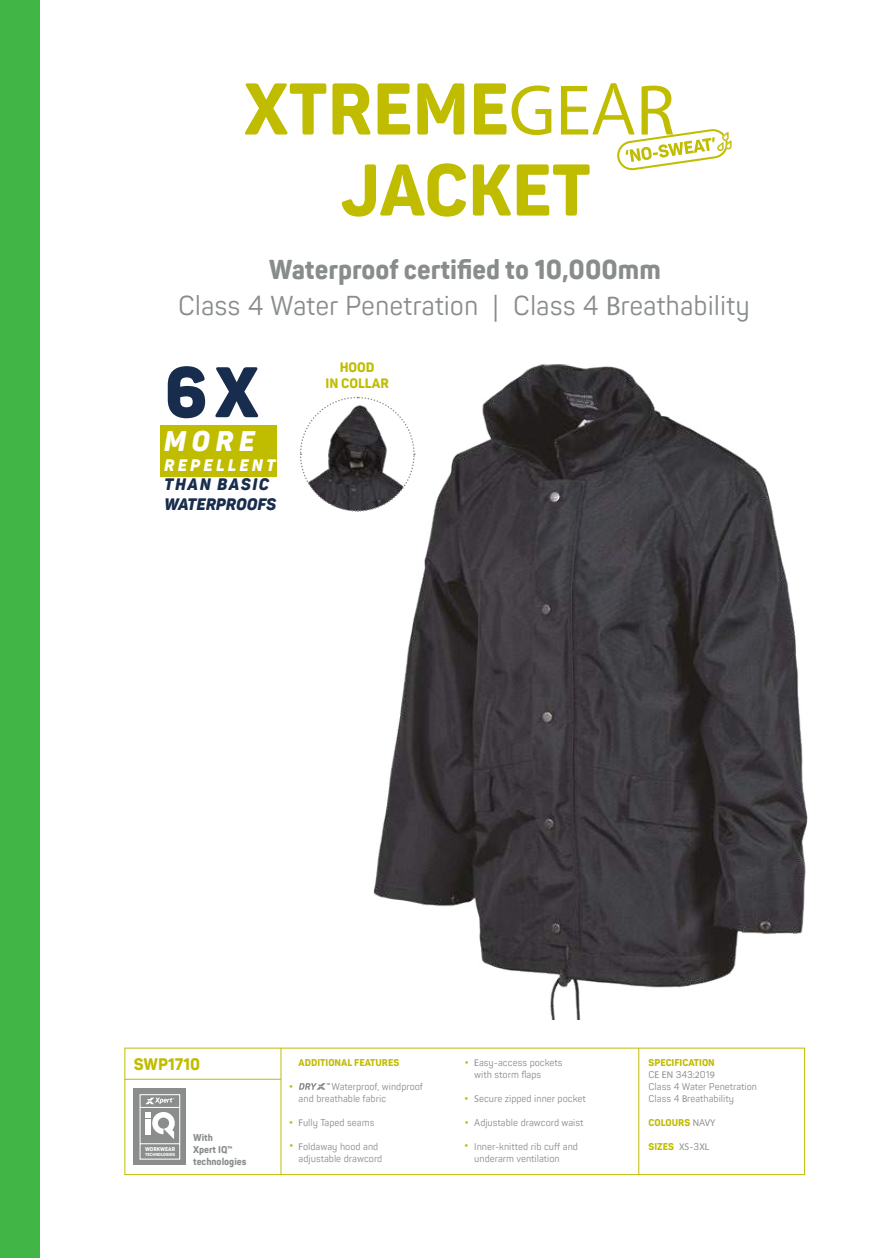
<style>
.page{position:relative;width:887px;height:1258px;background:#fff}
.page>*{position:absolute;margin:0;border:0;box-sizing:border-box;transform-origin:0 0}
.t1{font:800 72px/81px "Panton Narrow";color:#c0bc00;text-align:center}
.t2{font:900 70.35px "Panton Narrow Demo";color:#182d4d}
.t3{font:italic 900 28.2px "Panton Narrow Demo";color:#fff}
.t4{font:27px/36px "Panton Narrow";color:#898c8d;text-align:center}
.t5{font:italic 900 16.5px/19.6px "Panton Narrow Demo";color:#182d4d}
.t6{font:italic 900 16.5px "Panton Narrow Demo";letter-spacing:.2em;color:#fff}
.t7{font:800 16.5px "Panton Narrow";color:#c0bc00}
.t8{font:800 13.5px/16.5px "Panton Narrow";color:#c0bc00;text-align:center}
.t9{font:9.75px/12px "Panton Narrow";color:#898c8d}
.t10{font:800 9.75px "Panton Narrow";color:#c0bc00}
.t11{font:800 9.75px/12px "Panton Narrow";color:#898c8d}
.t12{font:800 5.4px "Panton Narrow";color:#fff}
.t13{font:800 4.35px "Panton Narrow";color:#fff}
.s1{font-family:"Myriad Pro";font-weight:400}
.s2{font-weight:400}
.s3{font-weight:800}
.s4{font-family:"Myriad Pro"}
.s5{font-weight:800;color:#c0bc00}
.s6{font-family:"Myriad Pro";font-weight:400;color:#898c8d}
.s7{font-weight:400;color:#898c8d}
</style>
<div class="page">
<div style="left:0;top:0;width:39px;height:1258px;background:#41b546"></div>
<img style="left:373px;top:364px;width:435px;height:655px">
<div style="left:124px;top:1047px;width:681px;height:128px;border:1px solid #c0bc00"></div>
<hr style="left:281px;top:1048px;width:1px;height:127px;background:#c0bc00">
<hr style="left:638px;top:1048px;width:1px;height:127px;background:#c0bc00">
<hr style="left:124px;top:1079px;width:157px;height:1px;background:#c0bc00">
<div style="left:134px;top:1088px;width:52px;height:77px;background:#8b8d8d"></div>
<svg style="left:139px;top:1094px;width:42px;height:66px"></svg>
<svg style="left:299px;top:1083px;width:31px;height:6px"></svg>
<svg style="left:300px;top:396px;width:115px;height:116px"></svg>
<svg style="left:617px;top:129px;width:114px;height:41px"></svg>
<div style="left:160px;top:425px;width:117px;height:51px;background:#c0bc00"></div>
<h1 class="t1" style="left:244px;top:68px;width:432px">XTREME<span class="s1">GE</span><span class="s2">A</span><span class="s1">R<br></span>JACKET</h1>
<h3 class="t4" style="left:178px;top:254px;width:573px"><span class="s3">Waterproof certified to 10,000mm<br></span>Class 4 Water Penetration <span class="s4">|</span> Class 4 <span class="s4">B</span>reathability</h3>
<h2 class="t2" style="left:165px;top:346px;width:96px">6X</h2>
<h3 class="t3" style="left:165px;top:422px;width:92px">MORE</h3>
<h3 class="t6" style="left:165px;top:454px;width:112px">REPELLENT</h3>
<h3 class="t5" style="left:165px;top:474px;width:114px">THAN BASIC<br>WATERPROOFS</h3>
<h3 class="t8" style="left:325px;top:359px;width:65px">HOOD<br>IN COLLAR</h3>
<h3 class="t7" style="left:134px;top:1054px;width:68px">SWP1710</h3>
<p class="t12" style="left:145px;top:1145px;width:32px">WORKWEAR</p>
<p class="t13" style="left:145px;top:1151px;width:31px">TECHNOLOGIES</p>
<p class="t11" style="left:193px;top:1131px;width:55px">With<br>Xpert IQ™ technologies</p>
<p class="t10" style="left:299px;top:1056px;width:102px">ADDITIONAL FEATURES</p>
<p class="t9" style="left:299px;top:1081px;width:126px;text-indent:33px">Waterproof, windproof and breathable fabric</p>
<p class="t9" style="left:299px;top:1117px;width:77px"><span class="s4">F</span>ully Taped seams</p>
<p class="t9" style="left:299px;top:1141px;width:85px"><span class="s4">F</span>oldaway hood and adjustable drawcord</p>
<p class="t10" style="left:289px;top:1080px;width:5px">•</p>
<p class="t10" style="left:289px;top:1115px;width:5px">•</p>
<p class="t10" style="left:289px;top:1138px;width:5px">•</p>
<p class="t9" style="left:474px;top:1057px;width:90px"><span class="s4">E</span>asy-access pockets with storm flaps</p>
<p class="t9" style="left:474px;top:1093px;width:113px"><span class="s4">S</span>ecure zipped inner pocket</p>
<p class="t9" style="left:474px;top:1117px;width:111px">Adjustable drawcord waist</p>
<p class="t9" style="left:474px;top:1141px;width:105px">Inner-knitted rib cuff and underarm ventilation</p>
<p class="t10" style="left:465px;top:1055px;width:5px">•</p>
<p class="t10" style="left:464px;top:1091px;width:5px">•</p>
<p class="t10" style="left:465px;top:1115px;width:5px">•</p>
<p class="t10" style="left:464px;top:1138px;width:5px">•</p>
<p class="t9" style="left:648px;top:1057px;width:110px"><span class="s5">SPECIFICATION<br></span>C<span class="s4">E EN</span> 343<span class="s4">:2</span>01<span class="s4">9<br></span>Class 4 Water Penetration<br>Class 4 <span class="s4">B</span>reathability</p>
<p class="t10" style="left:648px;top:1116px;width:69px">COLOURS <span class="s6">N</span><span class="s7">A</span><span class="s6">VY</span></p>
<p class="t10" style="left:648px;top:1140px;width:62px">SIZES <span class="s6">XS</span><span class="s7">-3</span><span class="s6">XL</span></p>
</div>
